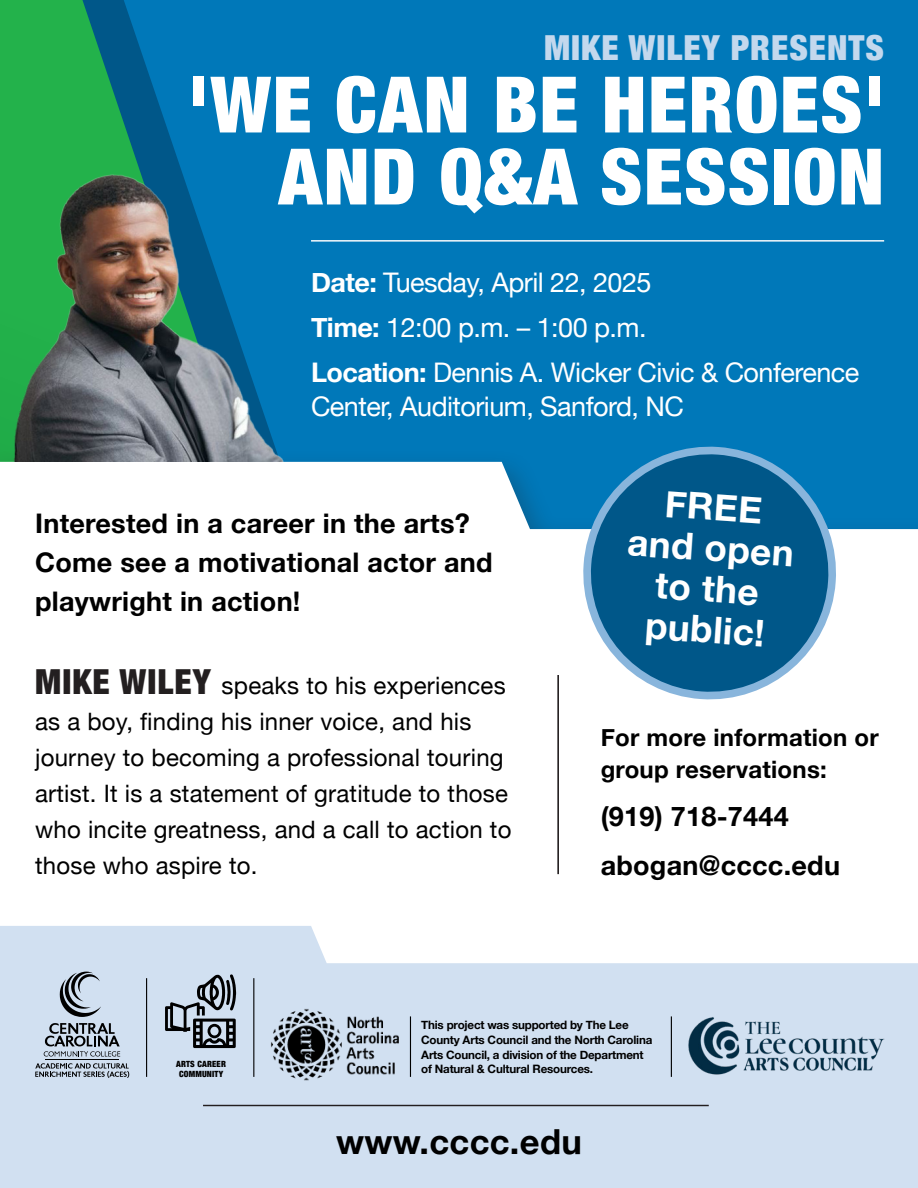
<style>
.page{position:relative;width:918px;height:1188px;background:#0078b9}
.page>*{position:absolute;margin:0;border:0;box-sizing:border-box;transform-origin:0 0}
.t1{font:900 condensed 78px "Helvetica Neue";letter-spacing:.02em;color:#fff}
.t2{font:700 36.9px/40.8px "Helvetica Neue";color:#fff;text-align:center}
.t3{font:900 condensed 34.5px "Helvetica Neue";letter-spacing:.03em;color:#c3d8ed}
.t4{font:700 34.5px "Helvetica Neue";letter-spacing:.01em;color:#000}
.t5{font:27px/34.2px "Helvetica Neue";letter-spacing:-.02em;color:#fff}
.t6{font:700 27px/39px "Helvetica Neue";letter-spacing:.01em;color:#000}
.t7{font:24px/36px "Helvetica Neue";letter-spacing:.01em;color:#000}
.t8{font:700 24px/32.2px "Helvetica Neue";letter-spacing:.01em;color:#000}
.t9{font:700 11.55px/14.9px "Helvetica Neue";letter-spacing:-.015em;color:#000}
.t10{font:900 condensed 8.55px "Helvetica Neue";letter-spacing:.02em;color:#000}
.s1{font-weight:700}
.s2{font-weight:900;font-stretch:condensed;font-size:34.5px;color:#231f20}
</style>
<div class="page">
<svg style="left:0;top:0;width:182px;height:449px;background:#169568"></svg>
<div style="left:0;top:462px;width:918px;height:464px;background:#fff"></div>
<svg style="left:0;top:926px;width:918px;height:262px;background:#d5e3f2"></svg>
<hr style="left:311px;top:240px;width:573px;height:2px;background:#fff">
<hr style="left:203px;top:1105px;width:506px;height:1px;background:#231f20">
<hr style="left:557px;top:675px;width:2px;height:199px;background:#231f20">
<hr style="left:253px;top:978px;width:1px;height:99px;background:#000">
<svg style="left:60px;top:972px;width:41px;height:45px;background:#939da9"></svg>
<svg style="left:44px;top:1023px;width:76px;height:34px;background:#909aa6"></svg>
<hr style="left:46px;top:1059px;width:73px;height:1px;background:#000">
<svg style="left:35px;top:1063px;width:94px;height:15px"></svg>
<hr style="left:146px;top:978px;width:1px;height:99px;background:#000">
<svg style="left:165px;top:974px;width:71px;height:74px;background:#88929d"></svg>
<img style="left:682px;top:1012px;width:207px;height:66px">
<img style="left:237px;top:987px;width:165px;height:115px">
<hr style="left:671px;top:1016px;width:1px;height:61px;background:#000">
<hr style="left:410px;top:1016px;width:1px;height:61px;background:#000">
<img style="left:1px;top:171px;width:345px;height:291px">
<svg style="left:575px;top:446px;width:270px;height:257px;background:#337da8"></svg>
<p class="t3" style="left:544px;top:20px;width:342px">MIKE WILEY PRESENTS</p>
<p class="t1" style="left:189px;top:41px;width:697px">'WE CAN BE HEROES'</p>
<p class="t1" style="left:279px;top:113px;width:607px">AND Q&amp;A SESSION</p>
<p class="t5" style="left:311px;top:267px;width:342px"><span class="s1">Date:</span> Tuesday, April 22, 2025</p>
<p class="t5" style="left:311px;top:312px;width:337px"><span class="s1">Time:</span> 12:00 p.m. – 1:00 p.m.</p>
<p class="t5" style="left:311px;top:357px;width:550px"><span class="s1">Location:</span> Dennis A. Wicker Civic &amp; Conference<br>Center, Auditorium, Sanford, NC</p>
<p class="t6" style="left:35px;top:505px;width:459px">Interested in a career in the arts?<br>Come see a motivational actor and playwright in action!</p>
<p class="t7" style="left:35px;top:669px;width:478px"><span class="s2">MIKE WILEY</span> speaks to his experiences as a boy, finding his inner voice, and his journey to becoming a professional touring artist. It is a statement of gratitude to those who incite greatness, and a call to action to those who aspire to.</p>
<p class="t2" style="left:632px;top:482px;width:168px;rotate:4deg">FREE and open to the public!</p>
<p class="t8" style="left:601px;top:722px;width:280px">For more information or group reservations:</p>
<p class="t6" style="left:601px;top:798px;width:190px">(919) 718-7444</p>
<p class="t6" style="left:601px;top:846px;width:241px">abogan@cccc.edu</p>
<p class="t10" style="left:176px;top:1057px;width:51px">ARTS CAREER</p>
<p class="t10" style="left:179px;top:1067px;width:46px">COMMUNITY</p>
<p class="t9" style="left:421px;top:1018px;width:233px">This project was supported by The Lee<br>County Arts Council and the North Carolina<br>Arts Council, a division of the Department</p>
<p class="t9" style="left:421px;top:1062px;width:173px">of Natural &amp; Cultural Resources.</p>
<p class="t4" style="left:336px;top:1115px;width:247px">www.cccc.edu</p>
</div>
